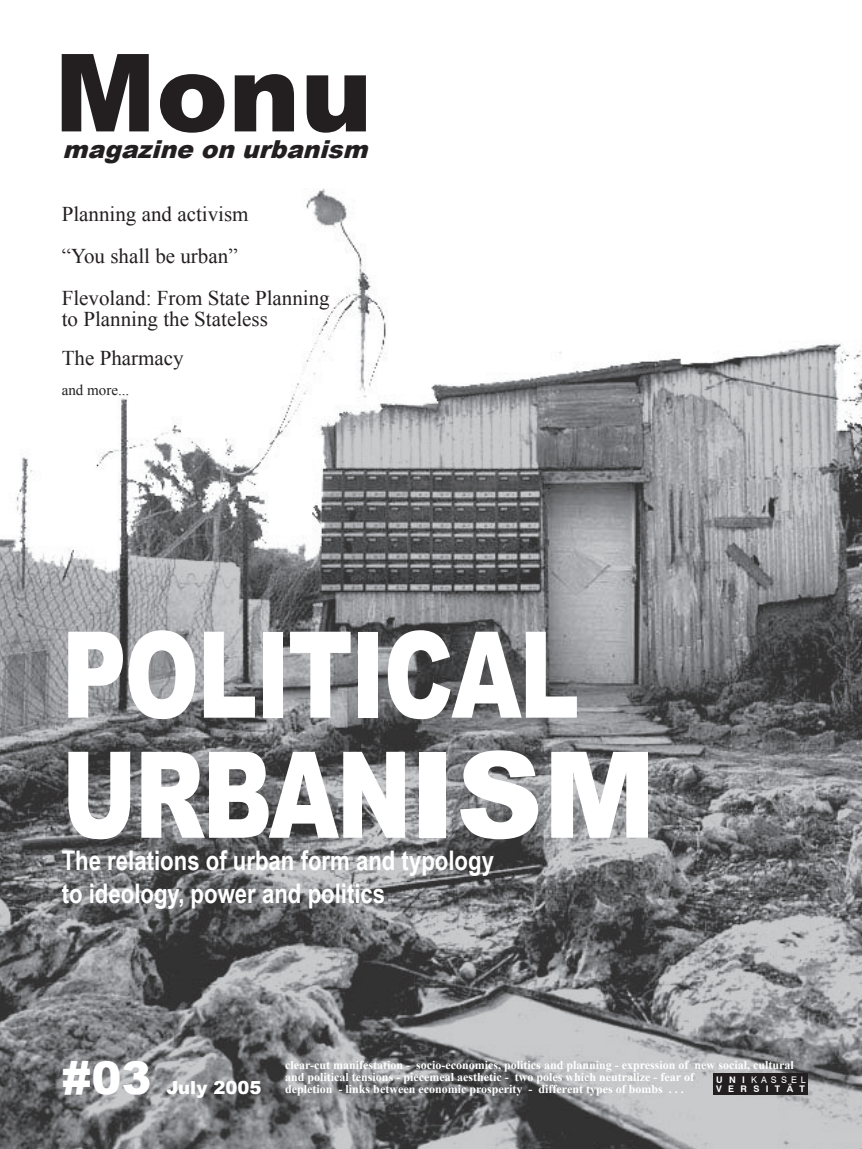
<style>
.page{position:relative;width:862px;height:1149px;background:#fff}
.page>*{position:absolute;margin:0;border:0;box-sizing:border-box;transform-origin:0 0}
.t1{font:900 120px/120px "Arial";letter-spacing:-.025em;color:#fff;scale:.75 1}
.t2{font:900 108px "Arial";color:#231f20}
.t3{font:900 45px "Arial";color:#fff}
.t4{font:700 27px/32.4px "Arial Narrow";color:#fff}
.t5{font:italic 900 24.75px "Arial";color:#231f20}
.t6{font:21px/42px "Times New Roman";color:#231f20}
.t7{font:900 18px "Arial";color:#fff}
.t8{font:15px "Times New Roman";color:#231f20}
.t9{font:700 12px/12px "Times New Roman";color:#fff}
.t10{font:700 9.15px/9.1px "Swiss 721 BT";letter-spacing:.7em;color:#fff}
.s1{font-weight:400}
.s2{font-family:"Arial"}
</style>
<div class="page">
<img style="left:0;top:188px;width:861px;height:960px">
<div style="left:713px;top:1073px;width:94px;height:21px;background:#231f20"></div>
<h2 class="t2" style="left:54px;top:14px;width:320px">Monu</h2>
<h3 class="t5" style="left:63px;top:132px;width:315px">magazineonurbanism</h3>
<h3 class="t6" style="left:62px;top:192px;width:269px">Planning and activism<br>“You shall be urban”<br>Flevoland: From State Planning</h3>
<h3 class="t6" style="left:62px;top:299px;width:207px;line-height:39px">to Planning the Stateless<br>The Pharmacy</h3>
<p class="t8" style="left:62px;top:379px;width:69px">and more...</p>
<h1 class="t1" style="left:62px;top:611px;width:793px">POLITICAL<br>URBANISM</h1>
<h3 class="t4" style="left:62px;top:842px;width:433px">The relations of urban form and typology to ideology, power and politics</h3>
<h3 class="t3" style="left:62px;top:1044px;width:91px">#03</h3>
<h3 class="t7" style="left:166px;top:1074px;width:96px">July 2005</h3>
<p class="t9" style="left:285px;top:1058px;width:509px">clear-cut manifestation - socio-economics, politics and planning - expression of new social, cultural and political tensions - piecemeal aesthetic - two poles which neutralize - fear of<br>depletion - links between economic prosperity - different types of bombs . . .</p>
<p class="t10" style="left:715px;top:1074px;width:91px">U N I <span class="s1">KASSEL<br></span>VERSIT<span class="s2">Ä</span>T</p>
</div>
